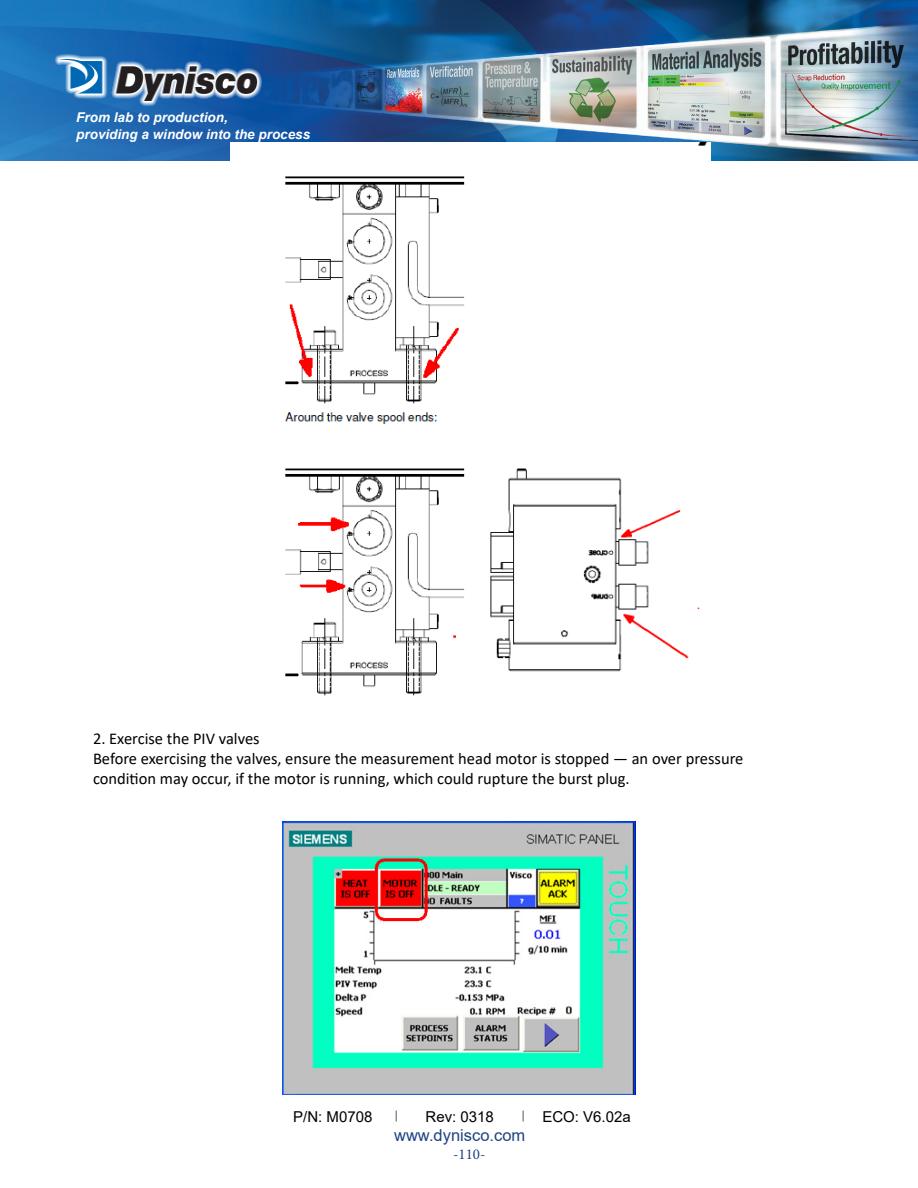
<style>
.page{position:relative;width:918px;height:1188px;background:#fff}
.page>*{position:absolute;margin:0;border:0;box-sizing:border-box;transform-origin:0 0}
.t1{font:16.5px/19.8px "Calibri";color:#000}
.t2{font:16.5px "Arial";color:#1e4384}
.t3{font:15px "Arial";color:#000}
.t4{font:15px "Minion Pro";color:#1e4384}
.t5{font:italic 700 13.5px/17.1px "Arial";color:#fff}
</style>
<div class="page">
<svg style="left:522px;top:1111px;width:2px;height:11px"></svg>
<img style="left:0;top:0;width:918px;height:161px">
<img style="left:231px;top:142px;width:480px;height:554px">
<img style="left:283px;top:822px;width:352px;height:273px">
<p class="t5" style="left:76px;top:109px;width:236px">From lab to production,<br>providing a window into the process</p>
<p class="t1" style="left:93px;top:729px;width:652px">2. Exercise the PIV valves<br>Before exercising the valves, ensure the measurement head motor is stopped — an over pressure condition may occur, if the motor is running, which could rupture the burst plug.</p>
<p class="t3" style="left:293px;top:1106px;width:81px">P/N: M0708</p>
<p class="t3" style="left:426px;top:1106px;width:70px">Rev: 0318</p>
<p class="t3" style="left:542px;top:1106px;width:90px">ECO: V6.02a</p>
<p class="t2" style="left:394px;top:1124px;width:133px">www.dynisco.com</p>
<p class="t4" style="left:453px;top:1145px;width:34px">-110-</p>
</div>
